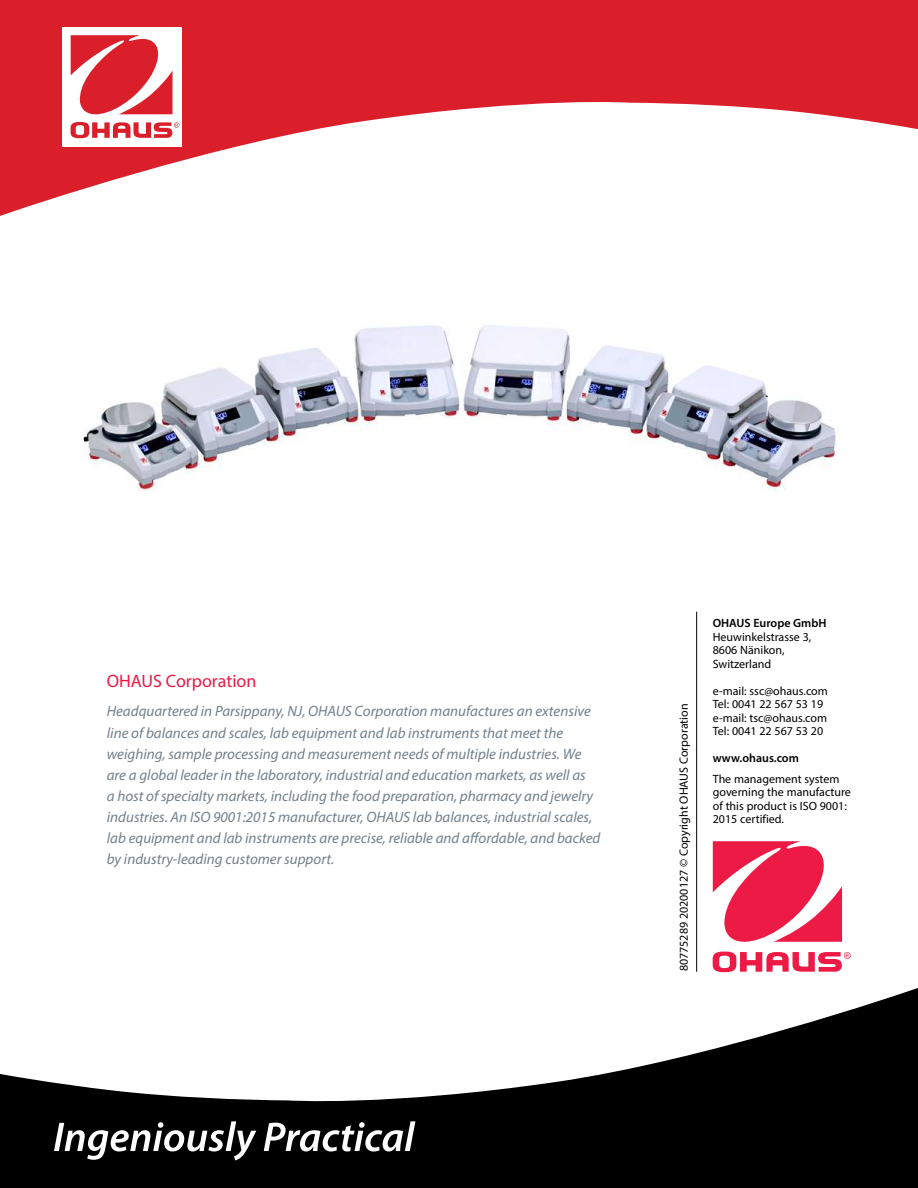
<style>
.page{position:relative;width:918px;height:1188px;background:#fff}
.page>*{position:absolute;margin:0;border:0;box-sizing:border-box;transform-origin:0 0}
.t1{font:18px "Myriad Pro";color:#ed1944}
.t2{font:italic 15px/21px "Myriad Pro";color:#72808a}
.t3{font:12px/13.5px "Myriad Pro";color:#000}
.t4{font:600 12px "Myriad Pro";color:#000}
</style>
<div class="page">
<svg style="left:0;top:0;width:918px;height:216px;fill:#da1f2b"></svg>
<div style="left:62px;top:27px;width:120px;height:119px;background:#fff"></div>
<svg style="left:71px;top:35px;width:108px;height:103px"></svg>
<svg style="left:0;top:988px;width:918px;height:200px;fill:#000"></svg>
<svg style="left:713px;top:841px;width:138px;height:131px"></svg>
<hr style="left:696px;top:612px;width:1px;height:360px;background:#000">
<img style="left:83px;top:325px;width:754px;height:166px">
<svg style="left:54px;top:1121px;width:202px;height:39px"></svg>
<svg style="left:264px;top:1121px;width:151px;height:30px"></svg>
<p class="t1" style="left:107px;top:670px;width:151px">OHAUS Corporation</p>
<p class="t2" style="left:107px;top:699px;width:486px;line-height:22.5px">Headquartered in Parsippany, NJ, OHAUS Corporation manufactures an extensive line of balances and scales, lab equipment and lab instruments that meet the</p>
<p class="t2" style="left:107px;top:743px;width:495px">weighing, sample processing and measurement needs of multiple industries. We are a global leader in the laboratory, industrial and education markets, as well as<br>a host of specialty markets, including the food preparation, pharmacy and jewelry industries. An ISO 9001:2015 manufacturer, OHAUS lab balances, industrial scales, lab equipment and lab instruments are precise, reliable and affordable, and backed by industry-leading customer support.</p>
<p class="t3" style="left:677px;top:971px;width:269px;rotate:-90deg">80775289 20200127 © Copyright OHAUS Corporation</p>
<p class="t4" style="left:713px;top:616px;width:115px">OHAUS Europe GmbH</p>
<p class="t3" style="left:713px;top:630px;width:100px">Heuwinkelstrasse 3,<br>8606 Nänikon,<br>Switzerland</p>
<p class="t3" style="left:713px;top:684px;width:117px">e-mail: ssc@ohaus.com<br>Tel: 0041 22 567 53 19 e-mail: tsc@ohaus.com<br>Tel: 0041 22 567 53 20</p>
<p class="t4" style="left:713px;top:751px;width:88px">www.ohaus.com</p>
<p class="t3" style="left:713px;top:772px;width:140px">The management system governing the manufacture of this product is ISO 9001:<br>2015 certified.</p>
</div>
